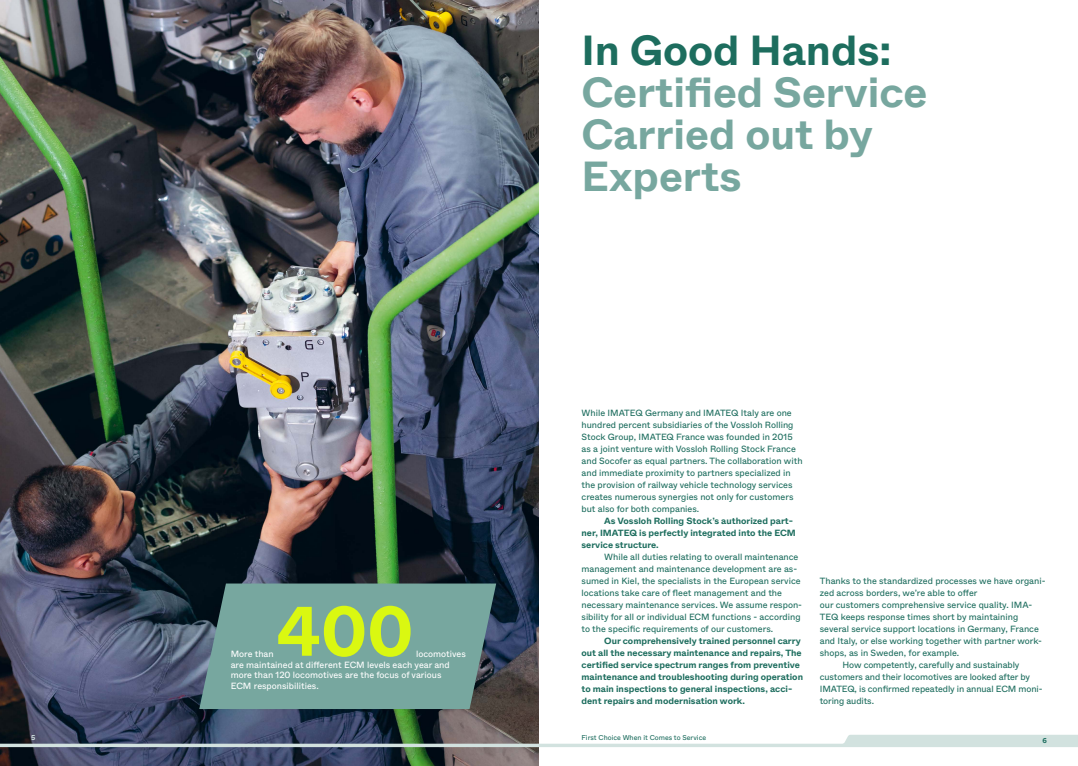
<style>
.page{position:relative;width:1078px;height:766px;background:#fff}
.page>*{position:absolute;margin:0;border:0;box-sizing:border-box;transform-origin:0 0}
.t1{font:700 69.8px "Vossloh Rolling Stock Whyte";color:#daf811}
.Headline_art_2{font:700 42px/42px "Vossloh Rolling Stock Whyte";color:#77a79f}
.Headline_Part_1{font:700 42px "Vossloh Rolling Stock Whyte";color:#1d6d5e}
.Body_Copy_Main{font:9px/12px "Vossloh Rolling Stock Whyte";color:#1d6d5e}
.Body_Copy_Main_without_indent{font:9px/12px "Vossloh Rolling Stock Whyte";color:#1d6d5e}
.Body_Copy_Main-2{font:700 9px/12px "Vossloh Rolling Stock Whyte";color:#1d6d5e}
.Body_Copy_Main_without_indent-2{font:9px/10.8px "Vossloh Rolling Stock Whyte";color:#fff}
.t2{font:700 7.1px "Vossloh Rolling Stock Whyte";color:#1d6d5e}
.t3{font:700 7.1px "Vossloh Rolling Stock Whyte";color:#d2e2df}
.t4{font:7px "Vossloh Rolling Stock Whyte";color:#1d6d5e}
</style>
<div class="page">
<img style="left:0;top:0;width:539px;height:765px">
<svg style="left:199px;top:583px;width:297px;height:125px;background:#709c96"></svg>
<svg style="left:0;top:734px;width:1077px;height:12px"></svg>
<p class="Headline_Part_1" style="left:581px;top:23px;width:311px">In Good Hands:</p>
<p class="Headline_art_2" style="left:581px;top:72px;width:347px">Certified Service<br>Carried out by<br>Experts</p>
<p class="t1" style="left:276px;top:586px;width:139px">400</p>
<p class="Body_Copy_Main_without_indent-2" style="left:407px;top:647px;width:55px">Lokomotiven</p>
<p class="Body_Copy_Main_without_indent-2" style="left:231px;top:659px;width:220px">are maintained at different ECM levels each year and more than 120 locomotives are the focus of various</p>
<p class="Body_Copy_Main_without_indent-2" style="left:231px;top:680px;width:89px">ECM responsibilities.</p>
<p class="Body_Copy_Main_without_indent-2" style="left:231px;top:648px;width:44px">More than</p>
<p class="Body_Copy_Main_without_indent-2" style="left:416px;top:648px;width:51px">locomotives</p>
<p class="Body_Copy_Main_without_indent" style="left:581px;top:407px;width:222px">While IMATEQ Germany and IMATEQ Italy are one hundred percent subsidiaries of the Vossloh Rolling Stock Group, IMATEQ France was founded in 2015 as a joint venture with Vossloh Rolling Stock France and Socofer as equal partners. The collaboration with and immediate proximity to partners specialized in the provision of railway vehicle technology services creates numerous synergies not only for customers but also for both companies.</p>
<p class="Body_Copy_Main-2" style="left:581px;top:515px;width:216px;text-indent:23px">As Vossloh Rolling Stock’s authorized part&shy;ner, IMATEQ is perfectly integrated into the ECM service structure.</p>
<p class="Body_Copy_Main" style="left:581px;top:551px;width:222px;text-indent:23px">While all duties relating to overall maintenance management and maintenance development are as&shy;sumed in Kiel, the specialists in the European service locations take care of fleet management and the necessary maintenance services. We assume respon&shy;sibility for all or individual ECM functions - according to the specific requirements of our customers.</p>
<p class="Body_Copy_Main-2" style="left:581px;top:635px;width:223px;text-indent:23px">Our comprehensively trained personnel carry out all the necessary maintenance and repairs, The certified service spectrum ranges from preventive maintenance and troubleshooting during operation to main inspections to general inspections, acci&shy;dent repairs and modernisation work.</p>
<p class="t3" style="left:31px;top:732px;width:6px">5</p>
<p class="t4" style="left:581px;top:732px;width:126px">First Choice When it Comes to Service</p>
<p class="Body_Copy_Main" style="left:819px;top:575px;width:227px">Thanks to the standardized processes we have organi&shy;zed across borders, we’re able to offer<br>our customers comprehensive service quality. IMA-TEQ keeps response times short by maintaining several service support locations in Germany, France and Italy, or else working together with partner work&shy;shops, as in Sweden, for example.</p>
<p class="Body_Copy_Main" style="left:819px;top:659px;width:224px;text-indent:23px">How competently, carefully and sustainably customers and their locomotives are looked after by IMATEQ, is confirmed repeatedly in annual ECM moni&shy;toring audits.</p>
<p class="t2" style="left:1042px;top:736px;width:6px">6</p>
</div>
